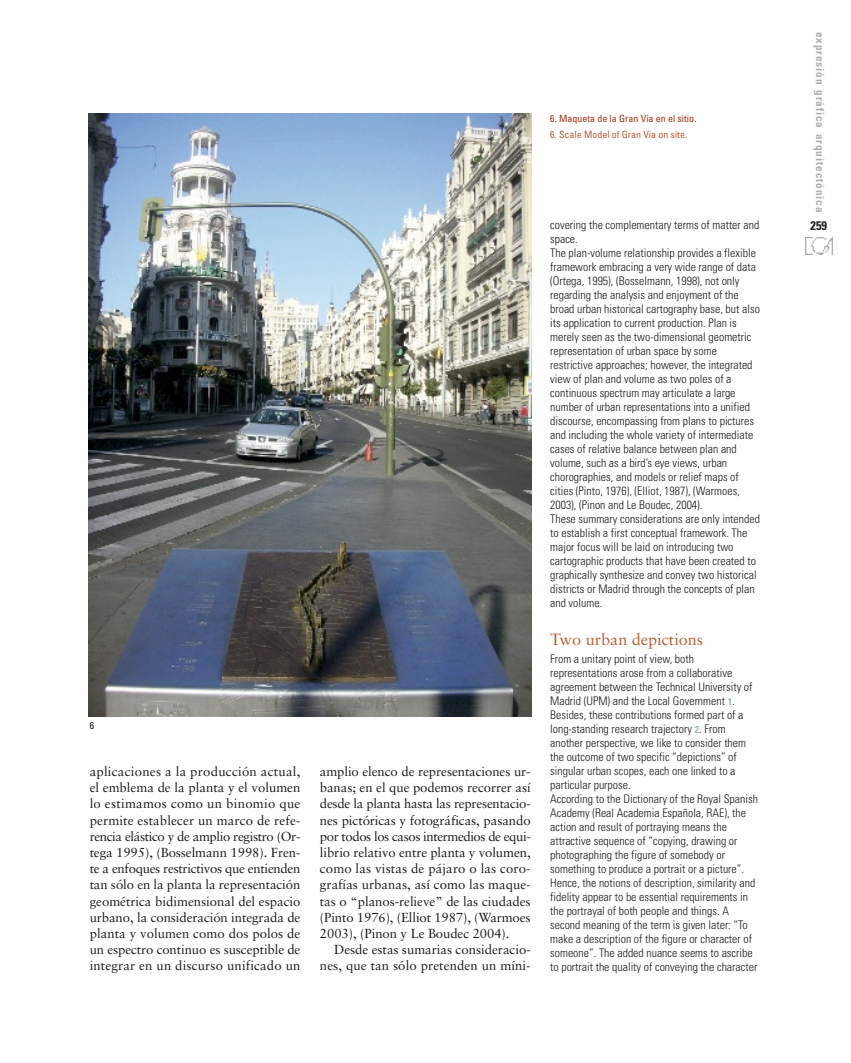
<style>
.page{position:relative;width:851px;height:1063px;background:#fff}
.page>*{position:absolute;margin:0;border:0;box-sizing:border-box;transform-origin:0 0}
.t1{font:16.25px "Sabon";color:#b6603a}
.t2{font:13.12px/16.2px "Sabon";letter-spacing:-.005em;color:#1c1c1c;text-align:justify}
.t3{font:13.12px "Sabon";letter-spacing:-.03em;color:#1c1c1c}
.t4{font:700 condensed 12.5px "Univers";color:#1c1c1c}
.t5{font:300 condensed 11.88px/14px "Univers";color:#1c1c1c}
.t6{font:700 condensed 11.25px "Univers";letter-spacing:.08em;color:#aeaeae}
.t7{font:condensed 10px "Univers";color:#a63212}
.t8{font:condensed 10px "Univers";color:#b6603a}
.t9{font:condensed 10px "Univers";color:#1c1c1c}
.s1{font-weight:700;font-size:10px;color:#98b9be}
</style>
<div class="page">
<img style="left:805px;top:237px;width:27px;height:18px">
<img style="left:88px;top:114px;width:444px;height:602px">
<p class="t7" style="left:550px;top:115px;width:148px">6. Maqueta de la Gran Vía en el sitio.</p>
<p class="t8" style="left:550px;top:131px;width:138px">6. Scale Model of Gran Via on site.</p>
<p class="t9" style="left:90px;top:721px;width:6px">6</p>
<p class="t2" style="left:90px;top:765px;width:212px">aplicaciones a la producción actual, el emblema de la planta y el volumen lo estimamos como un binomio que permite establecer un marco de refe&shy;rencia elástico y de amplio registro (Or&shy;tega 1995), (Bosselmann 1998). Fren&shy;te a enfoques restrictivos que entienden tan sólo en la planta la representación geométrica bidimensional del espacio urbano, la consideración integrada de planta y volumen como dos polos de un espectro continuo es susceptible de integrar en un discurso unificado un</p>
<p class="t2" style="left:320px;top:765px;width:212px">amplio elenco de representaciones ur-</p>
<p class="t2" style="left:320px;top:781px;width:212px">banas; en el que podemos recorrer así</p>
<p class="t2" style="left:320px;top:797px;width:212px">desde la planta hasta las representacio-</p>
<p class="t2" style="left:320px;top:813px;width:212px">nes pictóricas y fotográficas, pasando</p>
<p class="t3" style="left:320px;top:831px;width:212px">por todos los casos intermedios de equi-</p>
<p class="t2" style="left:320px;top:846px;width:212px">librio relativo entre planta y volumen,</p>
<p class="t2" style="left:320px;top:862px;width:212px">como las vistas de pájaro o las coro-</p>
<p class="t2" style="left:320px;top:878px;width:212px">grafías urbanas, así como las maque-</p>
<p class="t2" style="left:320px;top:894px;width:212px">tas o “planos-relieve” de las ciudades</p>
<p class="t2" style="left:320px;top:910px;width:212px">(Pinto 1976), (Elliot 1987), (Warmoes</p>
<p class="t2" style="left:320px;top:926px;width:191px">2003), (Pinon y Le Boudec 2004).</p>
<p class="t2" style="left:334px;top:943px;width:198px">Desde estas sumarias consideracio-</p>
<p class="t2" style="left:320px;top:959px;width:212px">nes, que tan sólo pretenden un míni-</p>
<p class="t5" style="left:550px;top:218px;width:211px">covering the complementary terms of matter and space.<br>The plan-volume relationship provides a flexible framework embracing a very wide range of data (Ortega, 1995), (Bosselmann, 1998), not only regarding the analysis and enjoyment of the broad urban historical cartography base, but also its application to current production. Plan is merely seen as the two-dimensional geometric representation of urban space by some restrictive approaches; however, the integrated view of plan and volume as two poles of a continuous spectrum may articulate a large number of urban representations into a unified discourse, encompassing from plans to pictures and including the whole variety of intermediate cases of relative balance between plan and volume, such as a bird’s eye views, urban chorographies, and models or relief maps of cities (Pinto, 1976), (Elliot, 1987), (Warmoes, 2003), (Pinon and Le Boudec, 2004).<br>These summary considerations are only intended to establish a first conceptual framework. The major focus will be laid on introducing two cartographic products that have been created to graphically synthesize and convey two historical districts or Madrid through the concepts of plan and volume.</p>
<p class="t1" style="left:550px;top:633px;width:154px">Two urban depictions</p>
<p class="t5" style="left:550px;top:652px;width:209px">From a unitary point of view, both representations arose from a collaborative agreement between the Technical University of Madrid (UPM) and the Local Government <span class="s1">1</span>.<br>Besides, these contributions formed part of a long-standing research trajectory <span class="s1">2</span>. From another perspective, we like to consider them the outcome of two specific “depictions” of singular urban scopes, each one linked to a particular purpose.<br>According to the Dictionary of the Royal Spanish Academy (Real Academia Española, RAE), the action and result of portraying means the attractive sequence of “copying, drawing or photographing the figure of somebody or something to produce a portrait or a picture”.<br>Hence, the notions of description, similarity and fidelity appear to be essential requirements in the portrayal of both people and things. A second meaning of the term is given later: “To make a description of the figure or character of someone”. The added nuance seems to ascribe to portrait the quality of conveying the character</p>
<p class="t6" style="left:824px;top:32px;width:182px;rotate:90deg">expresión gráfica arquitectónica</p>
<p class="t4" style="left:810px;top:220px;width:18px">259</p>
</div>
